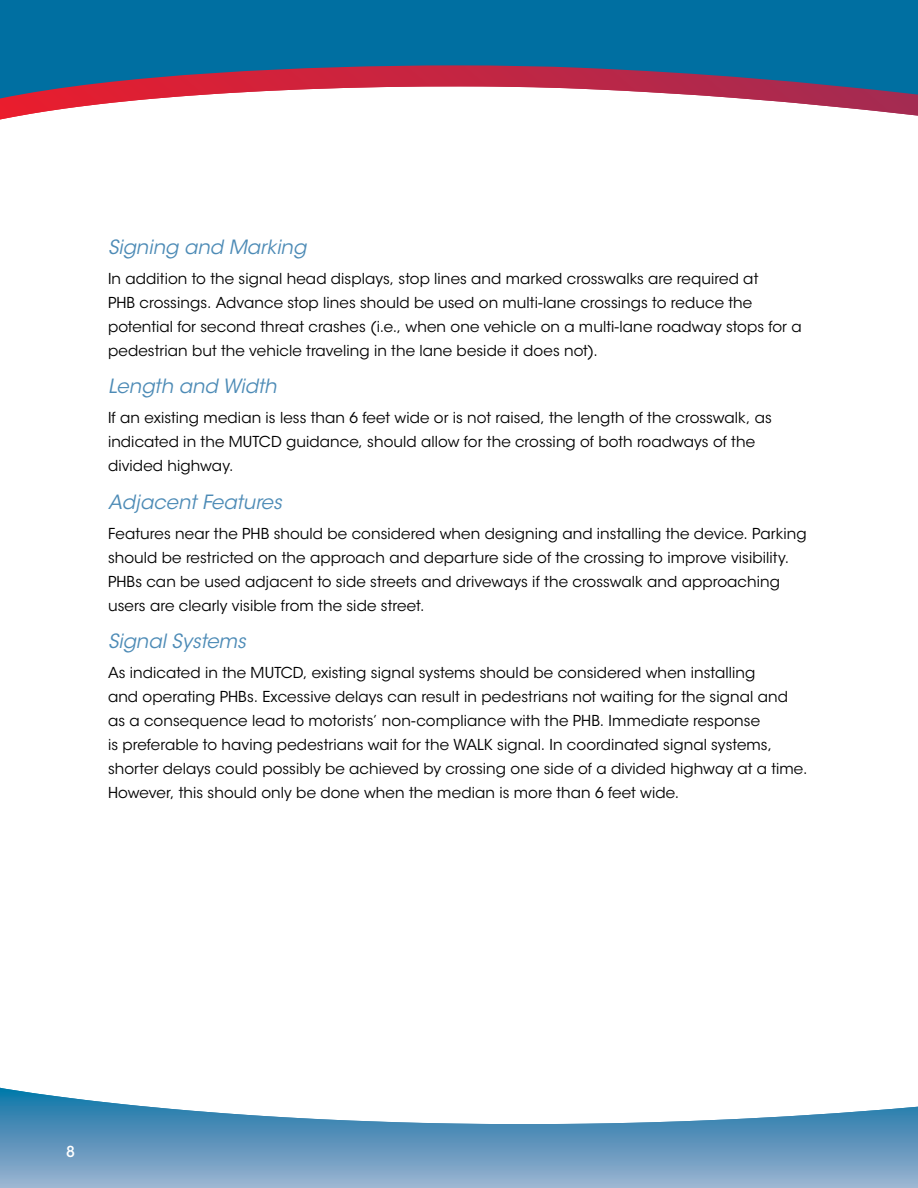
<style>
.page{position:relative;width:918px;height:1188px;background:#fff}
.page>*{position:absolute;margin:0;border:0;box-sizing:border-box;transform-origin:0 0}
.t1{font:italic 19.5px "ITC Avant Garde Std";color:#4d8bb6}
.t2{font:15px/24px "ITC Avant Garde Std";letter-spacing:.005em;color:#000}
.t3{font:500 15px "ITC Avant Garde Std";color:#fff}
</style>
<div class="page">
<svg style="left:0;top:1088px;width:918px;height:100px"></svg>
<div style="left:0;top:0;width:918px;height:65px;background:#006fa1"></div>
<svg style="left:0;top:65px;width:918px;height:55px"></svg>
<h1 class="t1" style="left:108px;top:235px;width:200px">Signing and Marking</h1>
<p class="t2" style="left:108px;top:267px;width:695px">In addition to the signal head displays, stop lines and marked crosswalks are required at<br>PHB crossings. Advance stop lines should be used on multi-lane crossings to reduce the potential for second threat crashes (i.e., when one vehicle on a multi-lane roadway stops for a pedestrian but the vehicle traveling in the lane beside it does not).</p>
<h1 class="t1" style="left:108px;top:374px;width:170px">Length and Width</h1>
<p class="t2" style="left:108px;top:406px;width:665px">If an existing median is less than 6 feet wide or is not raised, the length of the crosswalk, as indicated in the MUTCD guidance, should allow for the crossing of both roadways of the divided highway.</p>
<h1 class="t1" style="left:108px;top:490px;width:176px">Adjacent Features</h1>
<p class="t2" style="left:108px;top:522px;width:700px">Features near the PHB should be considered when designing and installing the device. Parking should be restricted on the approach and departure side of the crossing to improve visibility.<br>PHBs can be used adjacent to side streets and driveways if the crosswalk and approaching users are clearly visible from the side street.</p>
<h1 class="t1" style="left:108px;top:629px;width:140px">Signal Systems</h1>
<p class="t2" style="left:108px;top:661px;width:701px">As indicated in the MUTCD, existing signal systems should be considered when installing<br>and operating PHBs. Excessive delays can result in pedestrians not waiting for the signal and as a consequence lead to motorists’ non-compliance with the PHB. Immediate response<br>is preferable to having pedestrians wait for the WALK signal. In coordinated signal systems, shorter delays could possibly be achieved by crossing one side of a divided highway at a time.<br>However, this should only be done when the median is more than 6 feet wide.</p>
<p class="t3" style="left:66px;top:1142px;width:10px">8</p>
</div>
